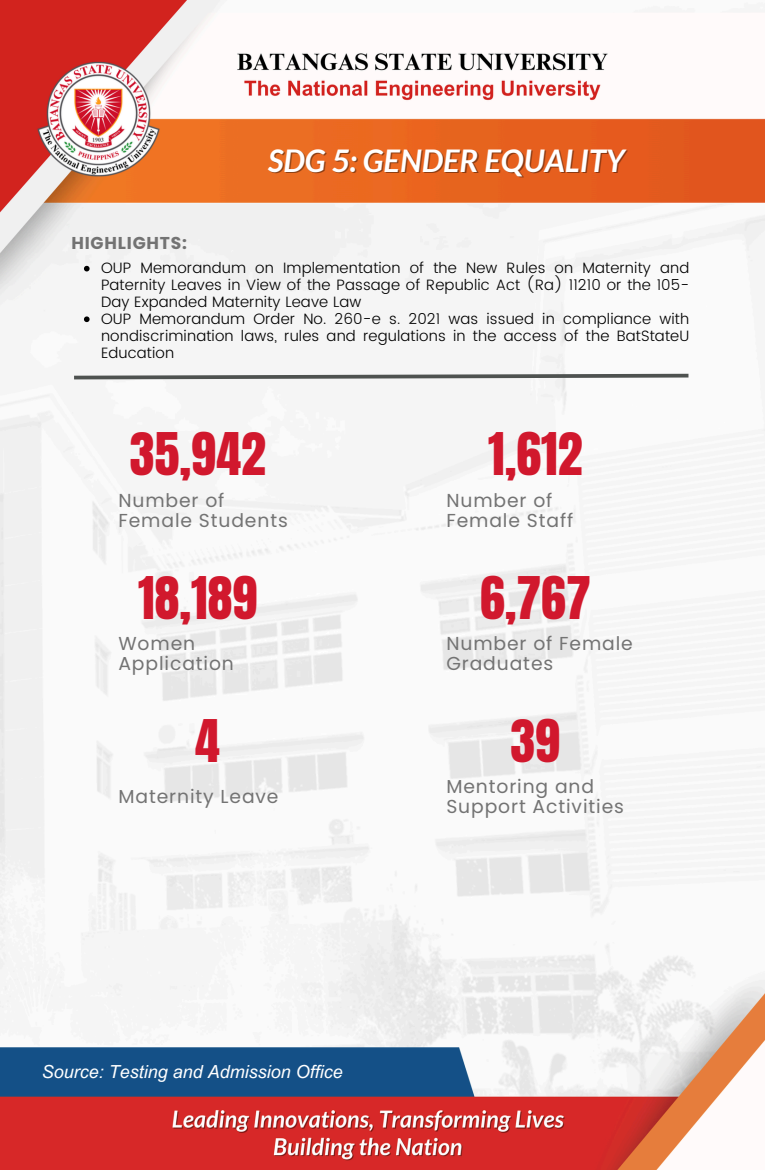
<style>
.page{position:relative;width:765px;height:1170px;background:#fff}
.page>*{position:absolute;margin:0;border:0;box-sizing:border-box;transform-origin:0 0}
.t1{font:50px "Anton";color:#d1182d}
.t2{font:italic 700 31.25px "Lato";color:#fff}
.t3{font:18.75px/19.8px "Poppins";letter-spacing:.045em;color:#737373}
.t4{font:italic 18px "Arial MT Pro";color:#fff}
.t5{font:700 17.12px "Poppins";letter-spacing:.045em;color:#737373}
.t6{font:300 15px/16.9px "Poppins";letter-spacing:.01em;color:#000;text-align:justify}
</style>
<div class="page">
<img style="left:0;top:0;width:765px;height:1170px">
<svg style="left:70px;top:372px;width:622px;height:9px"></svg>
<svg style="left:84px;top:266px;width:6px;height:5px"></svg>
<svg style="left:84px;top:316px;width:6px;height:6px"></svg>
<h2 class="t2" style="left:268px;top:141px;width:358px">SDG 5: GENDER EQUALITY</h2>
<h3 class="t5" style="left:71px;top:231px;width:117px">HIGHLIGHTS:</h3>
<p class="t6" style="left:101px;top:260px;width:590px">OUP Memorandum on Implementation of the New Rules on Maternity and Paternity Leaves in View of the Passage of Republic Act (Ra) 11210 or the 105- Day Expanded Maternity Leave Law</p>
<p class="t6" style="left:101px;top:310px;width:590px">OUP Memorandum Order No. 260-e s. 2021 was issued in compliance with nondiscrimination laws, rules and regulations in the access of the BatStateU Education</p>
<h1 class="t1" style="left:130px;top:419px;width:137px">35,942</h1>
<h4 class="t3" style="left:118px;top:490px;width:171px">Number of<br>Female Students</h4>
<h4 class="t1" style="left:138px;top:562px;width:121px">18,189</h4>
<h1 class="t3" style="left:118px;top:634px;width:117px">Women<br>Application</h1>
<h4 class="t1" style="left:195px;top:705px;width:26px">4</h4>
<h1 class="t3" style="left:118px;top:787px;width:162px">Maternity Leave</h1>
<h1 class="t4" style="left:42px;top:1065px;width:302px">Source: Testing and Admission Office</h1>
<h4 class="t1" style="left:488px;top:419px;width:96px">1,612</h4>
<p class="t3" style="left:446px;top:490px;width:128px">Number of<br>Female Staff</p>
<h4 class="t1" style="left:480px;top:562px;width:112px">6,767</h4>
<p class="t3" style="left:446px;top:634px;width:188px">Number of Female<br>Graduates</p>
<h4 class="t1" style="left:510px;top:705px;width:51px">39</h4>
<h4 class="t3" style="left:446px;top:777px;width:179px">Mentoring and<br>Support Activities</h4>
</div>
